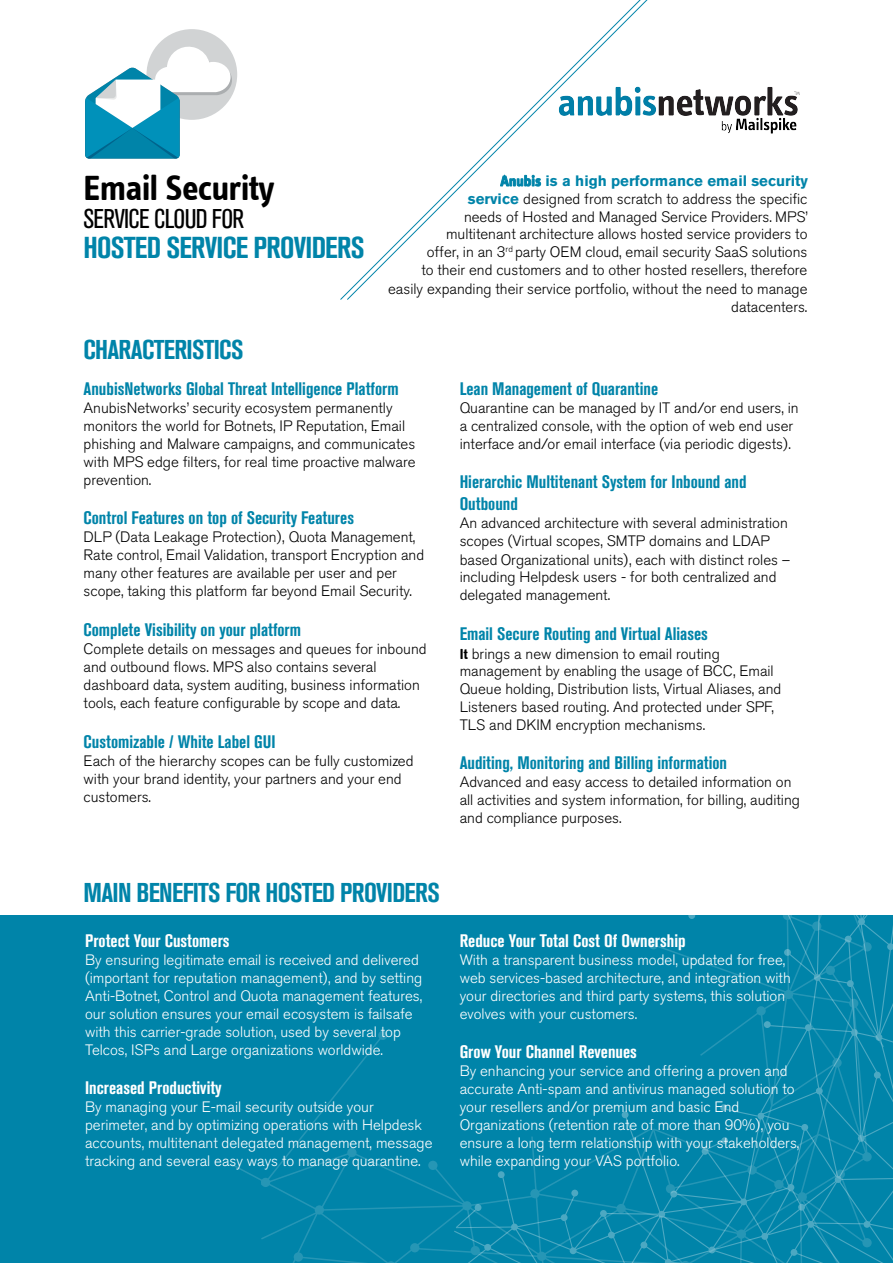
<style>
.page{position:relative;width:893px;height:1263px;background:#fff}
.page>*{position:absolute;margin:0;border:0;box-sizing:border-box;transform-origin:0 0}
.t1{font:700 36px "Info Text";letter-spacing:-.025em;color:#000}
.t2{font:700 condensed 30px "Akzidenz Grotesk BQ";letter-spacing:-.025em;color:#0084a9}
.t3{font:700 condensed 27px "Akzidenz Grotesk BQ";letter-spacing:-.025em;color:#0084a9}
.t4{font:condensed 27px "Akzidenz Grotesk BQ";letter-spacing:-.025em;color:#000}
.t5{font:700 condensed 18px/21.6px "Akzidenz Grotesk BQ";color:#0084a9}
.t6{font:700 condensed 18px "Akzidenz Grotesk BQ";color:#fff}
.t7{font:300 15px/18px "Akzidenz Grotesk BQ";color:#000}
.t8{font:300 15px/18px "Akzidenz Grotesk BQ";color:#fff}
.s1{font-family:"Info Text";font-weight:700;color:#0084a9}
.s2{font-weight:700;color:#0084a9}
.s3{font-family:"Info Text";font-weight:700}
</style>
<div class="page">
<div style="left:147px;top:29px;width:90px;height:91px;background:#d1d3d4;border-radius:50%"></div>
<div style="left:0;top:915px;width:893px;height:348px;background:#0084a9"></div>
<svg style="left:340px;top:0;width:308px;height:300px"></svg>
<svg style="left:230px;top:915px;width:663px;height:348px"></svg>
<svg style="left:832px;top:1058px;width:10px;height:9px"></svg>
<svg style="left:85px;top:45px;width:147px;height:114px"></svg>
<img style="left:555px;top:68px;width:245px;height:77px">
<h1 class="t1" style="left:84px;top:168px;width:192px">Email Security</h1>
<h3 class="t4" style="left:84px;top:204px;width:162px">SERVICE CLOUD FOR</h3>
<h2 class="t2" style="left:84px;top:230px;width:282px">HOSTED SERVICE PROVIDERS</h2>
<p class="t7" style="left:388px;top:172px;width:421px;text-align:right"><span class="s1">Anubis</span> <span class="s2">is a high performance email security<br>service</span> designed from scratch to address the specific<br>needs of Hosted and Managed Service Providers. MPS’<br>multitenant architecture allows hosted service providers to<br>offer, in an 3<sup>rd</sup> party OEM cloud, email security SaaS solutions<br>to their end customers and to other hosted resellers, therefore easily expanding their service portfolio, without the need to manage datacenters.</p>
<h3 class="t3" style="left:84px;top:334px;width:161px">CHARACTERISTICS</h3>
<p class="t5" style="left:84px;top:378px;width:317px">AnubisNetworks Global Threat Intelligence Platform</p>
<p class="t7" style="left:84px;top:399px;width:333px">AnubisNetworks’ security ecosystem permanently monitors the world for Botnets, IP Reputation, Email phishing and Malware campaigns, and communicates with MPS edge filters, for real time proactive malware prevention.</p>
<p class="t5" style="left:84px;top:507px;width:272px">Control Features on top of Security Features</p>
<p class="t7" style="left:84px;top:529px;width:342px">DLP (Data Leakage Protection), Quota Management, Rate control, Email Validation, transport Encryption and many other features are available per user and per scope, taking this platform far beyond Email Security.</p>
<p class="t5" style="left:84px;top:619px;width:219px">Complete Visibility on your platform</p>
<p class="t7" style="left:84px;top:640px;width:345px">Complete details on messages and queues for inbound and outbound flows. MPS also contains several dashboard data, system auditing, business information tools, each feature configurable by scope and data.</p>
<p class="t5" style="left:84px;top:731px;width:193px">Customizable / White Label GUI</p>
<p class="t7" style="left:84px;top:752px;width:331px">Each of the hierarchy scopes can be fully customized with your brand identity, your partners and your end customers.</p>
<p class="t5" style="left:460px;top:378px;width:200px">Lean Management of Quarantine</p>
<p class="t7" style="left:460px;top:399px;width:341px">Quarantine can be managed by IT and/or end users, in a centralized console, with the option of web end user interface and/or email interface (via periodic digests).</p>
<p class="t5" style="left:460px;top:471px;width:288px">Hierarchic Multitenant System for Inbound and<br>Outbound</p>
<p class="t7" style="left:460px;top:514px;width:332px">An advanced architecture with several administration scopes (Virtual scopes, SMTP domains and LDAP based Organizational units), each with distinct roles –</p>
<p class="t7" style="left:460px;top:568px;width:318px">including Helpdesk users - for both centralized and delegated management.</p>
<p class="t5" style="left:460px;top:623px;width:250px">Email Secure Routing and Virtual Aliases</p>
<p class="t7" style="left:460px;top:645px;width:323px"><span class="s3">It</span> brings a new dimension to email routing management by enabling the usage of BCC, Email Queue holding, Distribution lists, Virtual Aliases, and Listeners based routing. And protected under SPF, TLS and DKIM encryption mechanisms.</p>
<p class="t5" style="left:460px;top:752px;width:269px">Auditing, Monitoring and Billing information</p>
<p class="t7" style="left:460px;top:773px;width:342px">Advanced and easy access to detailed information on all activities and system information, for billing, auditing and compliance purposes.</p>
<h3 class="t3" style="left:84px;top:877px;width:358px">MAIN BENEFITS FOR HOSTED PROVIDERS</h3>
<p class="t6" style="left:85px;top:930px;width:146px">Protect Your Customers</p>
<p class="t8" style="left:85px;top:951px;width:339px">By ensuring legitimate email is received and delivered (important for reputation management), and by setting Anti-Botnet, Control and Quota management features, our solution ensures your email ecosystem is failsafe with this carrier-grade solution, used by several top Telcos, ISPs and Large organizations worldwide.</p>
<p class="t6" style="left:85px;top:1078px;width:138px">Increased Productivity</p>
<p class="t8" style="left:85px;top:1098px;width:349px">By managing your E-mail security outside your perimeter, and by optimizing operations with Helpdesk accounts, multitenant delegated management, message tracking and several easy ways to manage quarantine.</p>
<p class="t6" style="left:460px;top:930px;width:227px">Reduce Your Total Cost Of Ownership</p>
<p class="t8" style="left:460px;top:951px;width:333px">With a transparent business model, updated for free, web services-based architecture, and integration with your directories and third party systems, this solution evolves with your customers.</p>
<p class="t6" style="left:460px;top:1042px;width:179px">Grow Your Channel Revenues</p>
<p class="t8" style="left:460px;top:1062px;width:341px">By enhancing your service and offering a proven and accurate Anti-spam and antivirus managed solution to your resellers and/or premium and basic End Organizations (retention rate of more than 90%), you ensure a long term relationship with your stakeholders, while expanding your VAS portfolio.</p>
</div>
